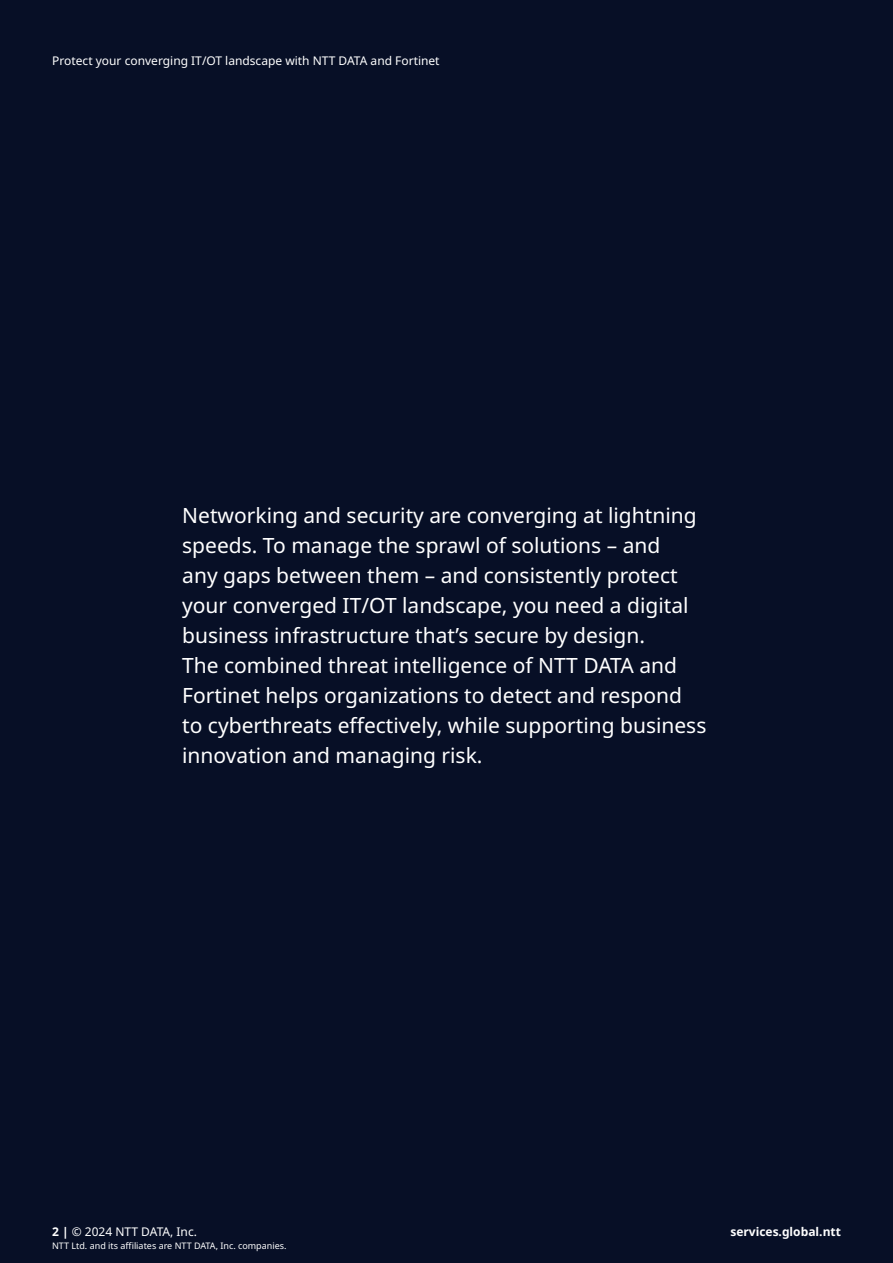
<style>
.page{position:relative;width:893px;height:1263px;background:#070f26}
.page>*{position:absolute;margin:0;border:0;box-sizing:border-box;transform-origin:0 0}
.BODY_TEXT_9pt{font:21px/30px "Noto Sans";color:#fff}
.t1{font:12px "Noto Sans";color:#fff}
.t2{font:700 12px "Noto Sans";color:#fff}
.t3{font:9px "Noto Sans";color:#fff}
.s1{font-weight:700}
</style>
<div class="page">
<p class="t1" style="left:52px;top:54px;width:389px">Protect your converging IT/OT landscape with NTT DATA and Fortinet</p>
<p class="BODY_TEXT_9pt" style="left:182px;top:500px;width:526px">Networking and security are converging at lightning speeds. To manage the sprawl of solutions – and<br>any gaps between them – and consistently protect your converged IT/OT landscape, you need a digital business infrastructure that’s secure by design.<br>The combined threat intelligence of NTT DATA and Fortinet helps organizations to detect and respond to cyberthreats effectively, while supporting business innovation and managing risk.</p>
<p class="t1" style="left:52px;top:1225px;width:146px"><span class="s1">2 |</span> © 2024 NTT DATA, Inc.</p>
<p class="t3" style="left:52px;top:1240px;width:236px">NTT Ltd. and its affiliates are NTT DATA, Inc. companies.</p>
<p class="t2" style="left:730px;top:1225px;width:112px">services.global.ntt</p>
</div>
